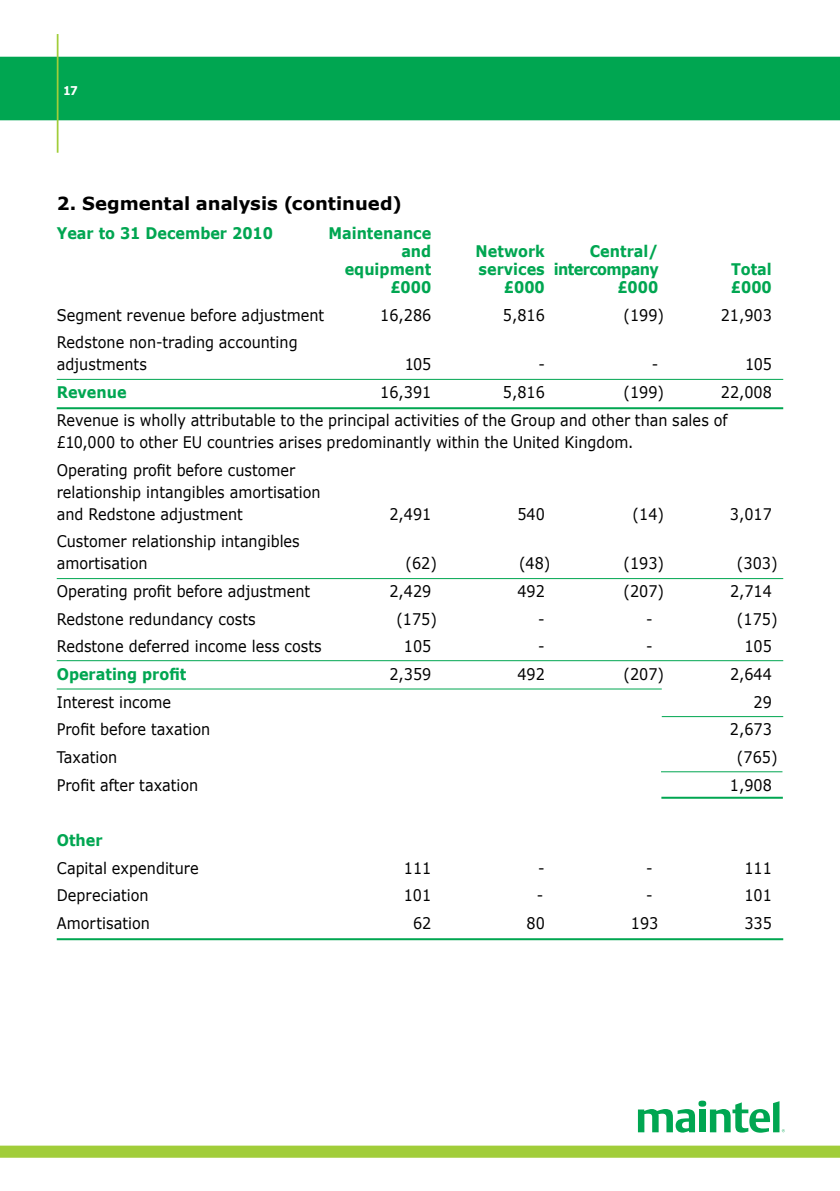
<style>
.page{position:relative;width:840px;height:1191px;background:#fff}
.page>*{position:absolute;margin:0;border:0;box-sizing:border-box;transform-origin:0 0}
.R_A_Xheads{font:700 18px "Verdana";color:#000}
.table_text{font:16px/22px "Verdana";color:#000;scale:.9 1}
.case_study_text{font:16px/22px "Verdana";color:#000;scale:.9 1}
.table_text-2{font:700 16px "Verdana";color:#00a651;scale:.9 1}
.table_text-3{font:700 16px "Verdana";letter-spacing:-.04em;color:#00a651;scale:.9 1}
.t1{font:700 12.2px "Verdana";color:#fff;scale:.9 1}
</style>
<div class="page">
<svg style="left:637px;top:1109px;width:57px;height:23px"></svg>
<div style="left:698px;top:1100px;width:7px;height:6px;background:#00a651;border-radius:50%"></div>
<div style="left:698px;top:1109px;width:7px;height:23px;background:#00a651"></div>
<svg style="left:709px;top:1101px;width:75px;height:31px"></svg>
<div style="left:0;top:57px;width:839px;height:63px;background:#00a651"></div>
<svg style="left:0;top:1145px;width:839px;height:12px;background:#a5cf44"></svg>
<hr style="left:57px;top:34px;width:1px;height:119px;background:#a1cd3a">
<hr style="left:57px;top:688px;width:604px;height:1px;background:#00a651">
<hr style="left:661px;top:716px;width:121px;height:1px;background:#00a651">
<hr style="left:660px;top:771px;width:122px;height:1px;background:#00a651">
<hr style="left:661px;top:796px;width:121px;height:2px;background:#00a651">
<hr style="left:57px;top:578px;width:725px;height:1px;background:#00a651">
<hr style="left:57px;top:379px;width:725px;height:1px;background:#00a651">
<hr style="left:57px;top:938px;width:725px;height:2px;background:#00a651">
<hr style="left:57px;top:407px;width:725px;height:2px;background:#00a651">
<hr style="left:57px;top:660px;width:725px;height:1px;background:#00a651">
<p class="t1" style="left:63px;top:82px;width:18px">17</p>
<p class="R_A_Xheads" style="left:57px;top:192px;width:346px">2. Segmental analysis (continued)</p>
<p class="table_text-2" style="left:57px;top:223px;width:242px">Year to 31 December 2010</p>
<p class="table_text-2" style="left:328px;top:223px;width:116px">Maintenance</p>
<p class="table_text-2" style="left:401px;top:241px;width:35px">and</p>
<p class="table_text-2" style="left:475px;top:241px;width:78px">Network</p>
<p class="table_text-2" style="left:589px;top:241px;width:78px">Central/</p>
<p class="table_text-2" style="left:344px;top:259px;width:98px">equipment</p>
<p class="table_text-3" style="left:478px;top:259px;width:202px">services intercompany</p>
<p class="table_text-2" style="left:730px;top:259px;width:47px">Total</p>
<p class="table_text-2" style="left:390px;top:277px;width:47px">£000</p>
<p class="table_text-2" style="left:503px;top:277px;width:47px">£000</p>
<p class="table_text-2" style="left:617px;top:277px;width:47px">£000</p>
<p class="table_text-2" style="left:730px;top:277px;width:47px">£000</p>
<p class="table_text" style="left:57px;top:303px;width:298px">Segment revenue before adjustment</p>
<p class="table_text" style="left:380px;top:303px;width:58px">16,286</p>
<p class="table_text" style="left:502px;top:303px;width:48px">5,816</p>
<p class="table_text" style="left:623px;top:303px;width:47px">(199)</p>
<p class="table_text" style="left:720px;top:303px;width:58px">21,903</p>
<p class="table_text" style="left:57px;top:331px;width:269px">Redstone non-trading accounting adjustments</p>
<p class="table_text" style="left:404px;top:353px;width:31px">105</p>
<p class="table_text" style="left:538px;top:353px;width:9px">-</p>
<p class="table_text" style="left:651px;top:353px;width:9px">-</p>
<p class="table_text" style="left:744px;top:353px;width:31px">105</p>
<p class="table_text-2" style="left:57px;top:382px;width:79px">Revenue</p>
<p class="table_text" style="left:380px;top:381px;width:58px">16,391</p>
<p class="table_text" style="left:502px;top:381px;width:48px">5,816</p>
<p class="table_text" style="left:623px;top:381px;width:47px">(199)</p>
<p class="table_text" style="left:720px;top:381px;width:58px">22,008</p>
<p class="case_study_text" style="left:57px;top:408px;width:746px">Revenue is wholly attributable to the principal activities of the Group and other than sales of £10,000 to other EU countries arises predominantly within the United Kingdom.</p>
<p class="table_text" style="left:57px;top:458px;width:294px">Operating profit before customer relationship intangibles amortisation and Redstone adjustment</p>
<p class="table_text" style="left:389px;top:502px;width:48px">2,491</p>
<p class="table_text" style="left:517px;top:502px;width:32px">540</p>
<p class="table_text" style="left:632px;top:502px;width:36px">(14)</p>
<p class="table_text" style="left:729px;top:502px;width:48px">3,017</p>
<p class="table_text" style="left:57px;top:530px;width:271px">Customer relationship intangibles amortisation</p>
<p class="table_text" style="left:405px;top:552px;width:36px">(62)</p>
<p class="table_text" style="left:519px;top:552px;width:36px">(48)</p>
<p class="table_text" style="left:623px;top:552px;width:47px">(193)</p>
<p class="table_text" style="left:736px;top:552px;width:47px">(303)</p>
<p class="table_text" style="left:57px;top:579px;width:283px">Operating profit before adjustment</p>
<p class="table_text" style="left:389px;top:579px;width:48px">2,429</p>
<p class="table_text" style="left:517px;top:579px;width:32px">492</p>
<p class="table_text" style="left:623px;top:579px;width:47px">(207)</p>
<p class="table_text" style="left:729px;top:579px;width:48px">2,714</p>
<p class="table_text" style="left:57px;top:607px;width:222px">Redstone redundancy costs</p>
<p class="table_text" style="left:396px;top:607px;width:47px">(175)</p>
<p class="table_text" style="left:538px;top:607px;width:9px">-</p>
<p class="table_text" style="left:645px;top:607px;width:9px">-</p>
<p class="table_text" style="left:736px;top:607px;width:47px">(175)</p>
<p class="table_text" style="left:57px;top:635px;width:295px">Redstone deferred income less costs</p>
<p class="table_text" style="left:403px;top:635px;width:32px">105</p>
<p class="table_text" style="left:538px;top:635px;width:9px">-</p>
<p class="table_text" style="left:645px;top:635px;width:9px">-</p>
<p class="table_text" style="left:744px;top:635px;width:32px">105</p>
<p class="table_text-2" style="left:57px;top:664px;width:145px">Operating profit</p>
<p class="table_text" style="left:389px;top:662px;width:48px">2,359</p>
<p class="table_text" style="left:517px;top:662px;width:32px">492</p>
<p class="table_text" style="left:623px;top:662px;width:47px">(207)</p>
<p class="table_text" style="left:729px;top:662px;width:48px">2,644</p>
<p class="table_text" style="left:57px;top:690px;width:128px">Interest income</p>
<p class="table_text" style="left:753px;top:690px;width:22px">29</p>
<p class="table_text" style="left:57px;top:718px;width:172px">Profit before taxation</p>
<p class="table_text" style="left:729px;top:718px;width:48px">2,673</p>
<p class="table_text" style="left:57px;top:745px;width:69px">Taxation</p>
<p class="table_text" style="left:736px;top:745px;width:47px">(765)</p>
<p class="table_text" style="left:57px;top:773px;width:159px">Profit after taxation</p>
<p class="table_text" style="left:729px;top:773px;width:48px">1,908</p>
<p class="table_text-2" style="left:57px;top:830px;width:52px">Other</p>
<p class="table_text" style="left:57px;top:856px;width:159px">Capital expenditure</p>
<p class="table_text" style="left:403px;top:856px;width:32px">111</p>
<p class="table_text" style="left:538px;top:856px;width:9px">-</p>
<p class="table_text" style="left:645px;top:856px;width:9px">-</p>
<p class="table_text" style="left:744px;top:856px;width:32px">111</p>
<p class="table_text" style="left:57px;top:884px;width:103px">Depreciation</p>
<p class="table_text" style="left:403px;top:884px;width:32px">101</p>
<p class="table_text" style="left:536px;top:884px;width:9px">-</p>
<p class="table_text" style="left:645px;top:884px;width:9px">-</p>
<p class="table_text" style="left:744px;top:884px;width:32px">101</p>
<p class="table_text" style="left:57px;top:911px;width:105px">Amortisation</p>
<p class="table_text" style="left:413px;top:911px;width:22px">62</p>
<p class="table_text" style="left:526px;top:911px;width:22px">80</p>
<p class="table_text" style="left:630px;top:911px;width:32px">193</p>
<p class="table_text" style="left:744px;top:911px;width:32px">335</p>
</div>
